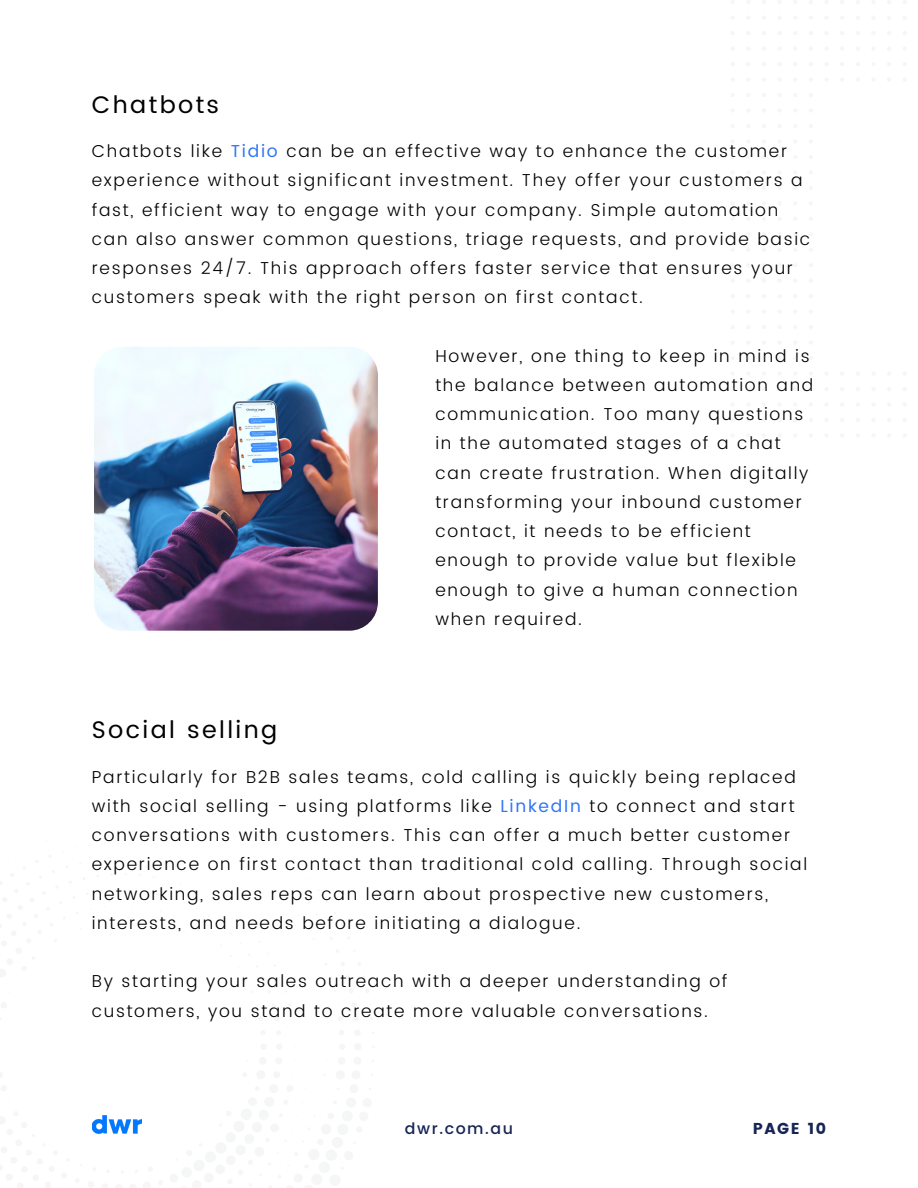
<style>
.page{position:relative;width:918px;height:1188px;background:#fff}
.page>*{position:absolute;margin:0;border:0;box-sizing:border-box;transform-origin:0 0}
.t1{font:24px "Poppins";letter-spacing:.1em;color:#000}
.t2{font:300 17.25px/29.2px "Poppins";letter-spacing:.1em;color:#000}
.t3{font:500 15.75px "Poppins";letter-spacing:.1em;color:#172554}
.t4{font:15.75px "Poppins";letter-spacing:.1em;color:#172554}
.s1{font-weight:400;color:#2f76f6}
</style>
<div class="page">
<div style="left:1px;top:1002px;width:6px;height:7px;background:#f5f6f6;border-radius:50%"></div>
<div style="left:260px;top:1044px;width:7px;height:6px;background:#f5f6f6;border-radius:50%"></div>
<div style="left:259px;top:1057px;width:8px;height:8px;background:#f5f6f6;border-radius:50%"></div>
<div style="left:256px;top:1070px;width:9px;height:9px;background:#f5f6f6;border-radius:50%"></div>
<div style="left:248px;top:1097px;width:9px;height:9px;background:#f5f6f6;border-radius:50%"></div>
<div style="left:241px;top:1109px;width:11px;height:11px;background:#f5f6f6;border-radius:50%"></div>
<div style="left:233px;top:1121px;width:12px;height:11px;background:#f5f6f6;border-radius:50%"></div>
<div style="left:225px;top:1132px;width:11px;height:11px;background:#f5f6f6;border-radius:50%"></div>
<div style="left:215px;top:1142px;width:12px;height:11px;background:#f5f6f6;border-radius:50%"></div>
<div style="left:205px;top:1151px;width:11px;height:12px;background:#f5f6f6;border-radius:50%"></div>
<div style="left:193px;top:1160px;width:12px;height:11px;background:#f5f6f6;border-radius:50%"></div>
<div style="left:182px;top:1167px;width:10px;height:11px;background:#f5f6f6;border-radius:50%"></div>
<div style="left:170px;top:1174px;width:8px;height:9px;background:#f5f6f6;border-radius:50%"></div>
<div style="left:88px;top:1181px;width:6px;height:7px;background:#f5f6f6;border-radius:50%"></div>
<div style="left:15px;top:1139px;width:7px;height:7px;background:#f5f6f6;border-radius:50%"></div>
<div style="left:6px;top:1129px;width:7px;height:6px;background:#f5f6f6;border-radius:50%"></div>
<div style="left:6px;top:958px;width:7px;height:7px;background:#f5f6f6;border-radius:50%"></div>
<div style="left:15px;top:947px;width:7px;height:7px;background:#f5f6f6;border-radius:50%"></div>
<div style="left:276px;top:1044px;width:7px;height:6px;background:#f5f6f6;border-radius:50%"></div>
<div style="left:275px;top:1057px;width:7px;height:7px;background:#f5f6f6;border-radius:50%"></div>
<div style="left:273px;top:1071px;width:7px;height:7px;background:#f5f6f6;border-radius:50%"></div>
<div style="left:269px;top:1084px;width:9px;height:9px;background:#f5f6f6;border-radius:50%"></div>
<div style="left:264px;top:1097px;width:10px;height:10px;background:#f5f6f6;border-radius:50%"></div>
<div style="left:259px;top:1110px;width:10px;height:10px;background:#f5f6f6;border-radius:50%"></div>
<div style="left:252px;top:1122px;width:10px;height:10px;background:#f5f6f6;border-radius:50%"></div>
<div style="left:244px;top:1134px;width:10px;height:10px;background:#f5f6f6;border-radius:50%"></div>
<div style="left:235px;top:1145px;width:11px;height:10px;background:#f5f6f6;border-radius:50%"></div>
<div style="left:226px;top:1155px;width:10px;height:10px;background:#f5f6f6;border-radius:50%"></div>
<div style="left:215px;top:1165px;width:10px;height:9px;background:#f5f6f6;border-radius:50%"></div>
<div style="left:204px;top:1173px;width:10px;height:10px;background:#f5f6f6;border-radius:50%"></div>
<div style="left:10px;top:1157px;width:7px;height:7px;background:#f5f6f6;border-radius:50%"></div>
<div style="left:1px;top:1147px;width:7px;height:6px;background:#f5f6f6;border-radius:50%"></div>
<div style="left:286px;top:1085px;width:7px;height:7px;background:#f5f6f6;border-radius:50%"></div>
<div style="left:270px;top:1124px;width:9px;height:8px;background:#f5f6f6;border-radius:50%"></div>
<div style="left:255px;top:1147px;width:9px;height:9px;background:#f5f6f6;border-radius:50%"></div>
<div style="left:6px;top:1174px;width:7px;height:7px;background:#f5f6f6;border-radius:50%"></div>
<div style="left:338px;top:1057px;width:7px;height:8px;background:#f5f6f6;border-radius:50%"></div>
<div style="left:336px;top:1070px;width:9px;height:9px;background:#f5f6f6;border-radius:50%"></div>
<div style="left:321px;top:1124px;width:10px;height:10px;background:#f5f6f6;border-radius:50%"></div>
<div style="left:317px;top:1139px;width:7px;height:6px;background:#f5f6f6;border-radius:50%"></div>
<div style="left:308px;top:1149px;width:11px;height:11px;background:#f5f6f6;border-radius:50%"></div>
<div style="left:294px;top:1174px;width:9px;height:9px;background:#f5f6f6;border-radius:50%"></div>
<div style="left:354px;top:1043px;width:8px;height:7px;background:#f5f6f6;border-radius:50%"></div>
<div style="left:353px;top:1057px;width:8px;height:8px;background:#f5f6f6;border-radius:50%"></div>
<div style="left:352px;top:1070px;width:9px;height:9px;background:#f5f6f6;border-radius:50%"></div>
<div style="left:350px;top:1084px;width:8px;height:9px;background:#f5f6f6;border-radius:50%"></div>
<div style="left:346px;top:1098px;width:10px;height:10px;background:#f5f6f6;border-radius:50%"></div>
<div style="left:342px;top:1111px;width:11px;height:11px;background:#f5f6f6;border-radius:50%"></div>
<div style="left:337px;top:1124px;width:11px;height:11px;background:#f5f6f6;border-radius:50%"></div>
<div style="left:332px;top:1137px;width:11px;height:11px;background:#f5f6f6;border-radius:50%"></div>
<div style="left:326px;top:1149px;width:11px;height:12px;background:#f5f6f6;border-radius:50%"></div>
<div style="left:319px;top:1162px;width:11px;height:11px;background:#f5f6f6;border-radius:50%"></div>
<div style="left:311px;top:1174px;width:12px;height:11px;background:#f5f6f6;border-radius:50%"></div>
<div style="left:354px;top:1029px;width:7px;height:7px;background:#f5f6f6;border-radius:50%"></div>
<div style="left:363px;top:1098px;width:9px;height:9px;background:#f5f6f6;border-radius:50%"></div>
<div style="left:359px;top:1112px;width:9px;height:9px;background:#f5f6f6;border-radius:50%"></div>
<div style="left:356px;top:1126px;width:7px;height:7px;background:#f5f6f6;border-radius:50%"></div>
<div style="left:344px;top:1151px;width:9px;height:9px;background:#f5f6f6;border-radius:50%"></div>
<div style="left:329px;top:1175px;width:12px;height:11px;background:#f5f6f6;border-radius:50%"></div>
<img style="left:92px;top:1115px;width:50px;height:18px">
<img style="left:94px;top:347px;width:284px;height:284px;border-radius:28px">
<h1 class="t1" style="left:92px;top:90px;width:129px">Chatbots</h1>
<p class="t2" style="left:92px;top:136px;width:720px">Chatbots like <span class="s1">Tidio</span> can be an effective way to enhance the customer experience without significant investment. They offer your customers a fast, efficient way to engage with your company. Simple automation can also answer common questions, triage requests, and provide basic responses 24/7. This approach offers faster service that ensures your customers speak with the right person on first contact.</p>
<h1 class="t1" style="left:92px;top:716px;width:187px">Social selling</h1>
<p class="t2" style="left:435px;top:341px;width:379px">However, one thing to keep in mind is the balance between automation and communication. Too many questions in the automated stages of a chat can create frustration. When digitally transforming your inbound customer contact, it needs to be efficient enough to provide value but flexible enough to give a human connection when required.</p>
<p class="t2" style="left:92px;top:762px;width:717px">Particularly for B2B sales teams, cold calling is quickly being replaced with social selling - using platforms like <span class="s1">LinkedIn</span> to connect and start conversations with customers. This can offer a much better customer experience on first contact than traditional cold calling. Through social networking, sales reps can learn about prospective new customers, interests, and needs before initiating a dialogue.</p>
<p class="t2" style="left:92px;top:967px;width:637px">By starting your sales outreach with a deeper understanding of customers, you stand to create more valuable conversations.</p>
<p class="t3" style="left:405px;top:1119px;width:110px">dwr.com.au</p>
<p class="t4" style="left:753px;top:1119px;width:75px">PAGE 10</p>
</div>
